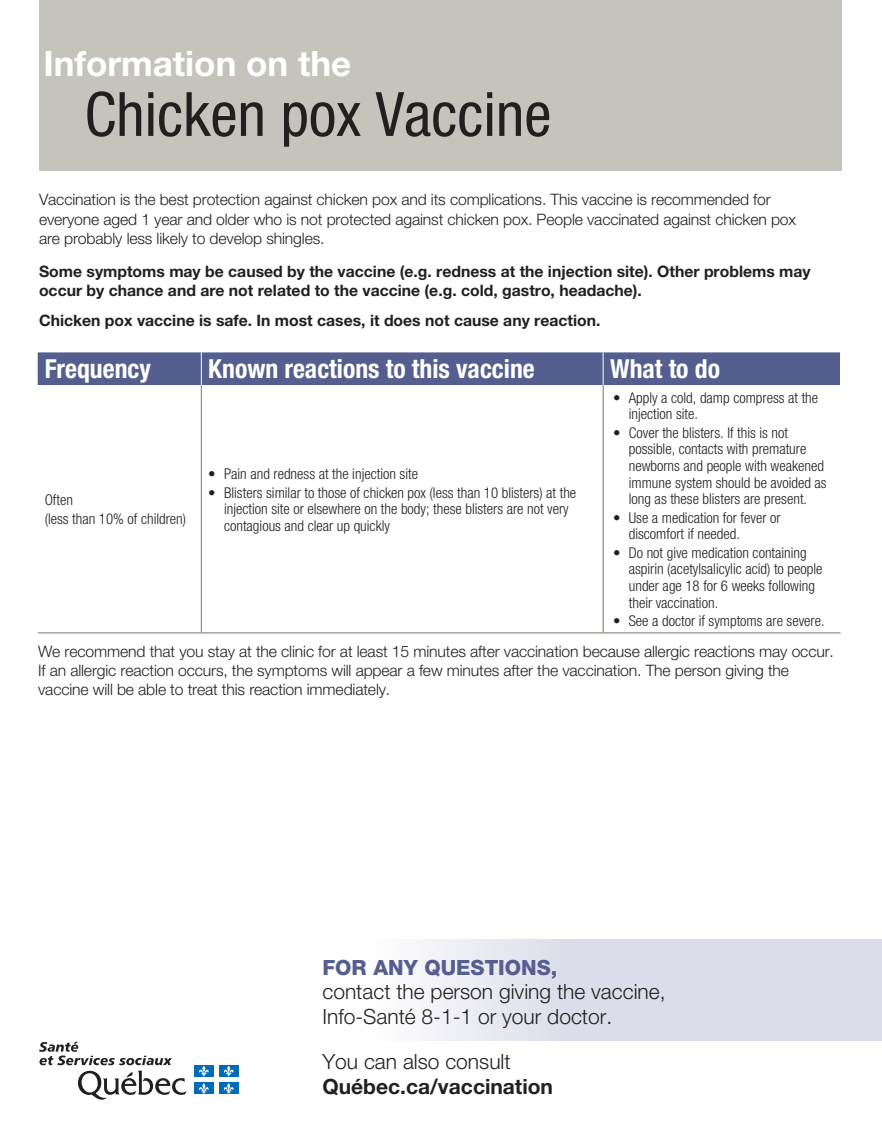
<style>
.page{position:relative;width:882px;height:1134px;background:#fff}
.page>*{position:absolute;margin:0;border:0;box-sizing:border-box;transform-origin:0 0}
.Titre_1_noir{font:condensed 61.25px "Helvetica Neue LT Std";color:#231f20}
.t1{font:700 35px "Helvetica Neue LT Std";color:#fff}
.En-tete{font:700 condensed 26.25px "Helvetica Neue LT Std";color:#fff}
.t2{font:300 21px/24.5px "Helvetica Neue LT Std";color:#231f20}
.t3{font:700 21px/24.5px "Helvetica Neue LT Std";color:#231f20}
.Texte_rose{font:300 15.75px/19.2px "Helvetica Neue LT Std";letter-spacing:-.01em;color:#231f20}
.Texte_rose-2{font:700 15.75px/19.2px "Helvetica Neue LT Std";color:#231f20}
.Texte{font:300 condensed 14.88px/16.6px "Helvetica Neue LT Std";color:#231f20}
.s1{font-weight:800;color:#545e8f}
.s2{font-weight:300}
</style>
<div class="page">
<svg style="left:39px;top:1042px;width:148px;height:58px"></svg>
<div style="left:194px;top:1065px;width:19px;height:12px;background:#006cb7"></div>
<svg style="left:199px;top:1066px;width:10px;height:10px"></svg>
<div style="left:219px;top:1065px;width:19px;height:12px;background:#006cb7"></div>
<svg style="left:224px;top:1066px;width:10px;height:10px"></svg>
<div style="left:194px;top:1083px;width:19px;height:11px;background:#006cb7"></div>
<svg style="left:199px;top:1083px;width:10px;height:11px"></svg>
<div style="left:219px;top:1083px;width:19px;height:11px;background:#006cb7"></div>
<svg style="left:224px;top:1083px;width:10px;height:11px"></svg>
<div style="left:39px;top:0;width:803px;height:171px;background:#c5c4bc"></div>
<div style="left:38px;top:352px;width:802px;height:33px;background:#545e8f"></div>
<hr style="left:201px;top:352px;width:1px;height:33px;background:#fff">
<hr style="left:603px;top:352px;width:1px;height:33px;background:#fff">
<hr style="left:201px;top:385px;width:1px;height:247px;background:#787769">
<hr style="left:603px;top:385px;width:1px;height:247px;background:#787769">
<hr style="left:38px;top:632px;width:163px;height:1px;background:#787769">
<hr style="left:201px;top:632px;width:402px;height:1px;background:#787769">
<hr style="left:603px;top:632px;width:238px;height:1px;background:#787769">
<div style="left:326px;top:939px;width:556px;height:102px;background:linear-gradient(to right,#f7f7fa,#d1d4e4)"></div>
<p class="t1" style="left:43px;top:42px;width:309px">Information on the</p>
<p class="Titre_1_noir" style="left:84px;top:79px;width:469px">Chicken pox Vaccine</p>
<p class="Texte_rose" style="left:39px;top:190px;width:759px">Vaccination is the best protection against chicken pox and its complications. This vaccine is recommended for everyone aged 1 year and older who is not protected against chicken pox. People vaccinated against chicken pox are probably less likely to develop shingles.</p>
<p class="Texte_rose-2" style="left:39px;top:262px;width:773px">Some symptoms may be caused by the vaccine (e.g. redness at the injection site). Other problems may occur by chance and are not related to the vaccine (e.g. cold, gastro, headache).</p>
<p class="Texte_rose-2" style="left:39px;top:311px;width:563px">Chicken pox vaccine is safe. In most cases, it does not cause any reaction.</p>
<p class="En-tete" style="left:45px;top:353px;width:108px">Frequency</p>
<p class="En-tete" style="left:208px;top:353px;width:328px">Known reactions to this vaccine</p>
<p class="En-tete" style="left:610px;top:353px;width:111px">What to do</p>
<p class="Texte" style="left:45px;top:491px;width:30px">Often</p>
<p class="Texte" style="left:45px;top:510px;width:143px">(less than 10% of children)</p>
<p class="Texte" style="left:208px;top:466px;width:211px">• Pain and redness at the injection site</p>
<p class="Texte" style="left:224px;top:484px;width:354px;text-indent:-16px">• Blisters similar to those of chicken pox (less than 10 blisters) at the injection site or elsewhere on the body; these blisters are not very contagious and clear up quickly</p>
<p class="Texte" style="left:629px;top:389px;width:191px;text-indent:-16px">• Apply a cold, damp compress at the injection site.</p>
<p class="Texte" style="left:629px;top:424px;width:199px;text-indent:-16px">• Cover the blisters. If this is not possible, contacts with premature newborns and people with weakened immune system should be avoided as long as these blisters are present.</p>
<p class="Texte" style="left:629px;top:509px;width:153px;text-indent:-16px">• Use a medication for fever or discomfort if needed.</p>
<p class="Texte" style="left:629px;top:544px;width:195px;text-indent:-16px">• Do not give medication containing aspirin (acetylsalicylic acid) to people under age 18 for 6 weeks following their vaccination.</p>
<p class="Texte" style="left:613px;top:612px;width:213px">• See a doctor if symptoms are severe.</p>
<p class="Texte_rose" style="left:38px;top:641px;width:797px">We recommend that you stay at the clinic for at least 15 minutes after vaccination because allergic reactions may occur.<br>If an allergic reaction occurs, the symptoms will appear a few minutes after the vaccination. The person giving the vaccine will be able to treat this reaction immediately.</p>
<p class="t2" style="left:322px;top:955px;width:345px"><span class="s1">FOR ANY QUESTIONS,<br></span>contact the person giving the vaccine,<br>Info-Santé 8-1-1 or your doctor.</p>
<p class="t3" style="left:322px;top:1049px;width:232px"><span class="s2">You can also consult<br></span>Québec.ca/vaccination</p>
</div>
